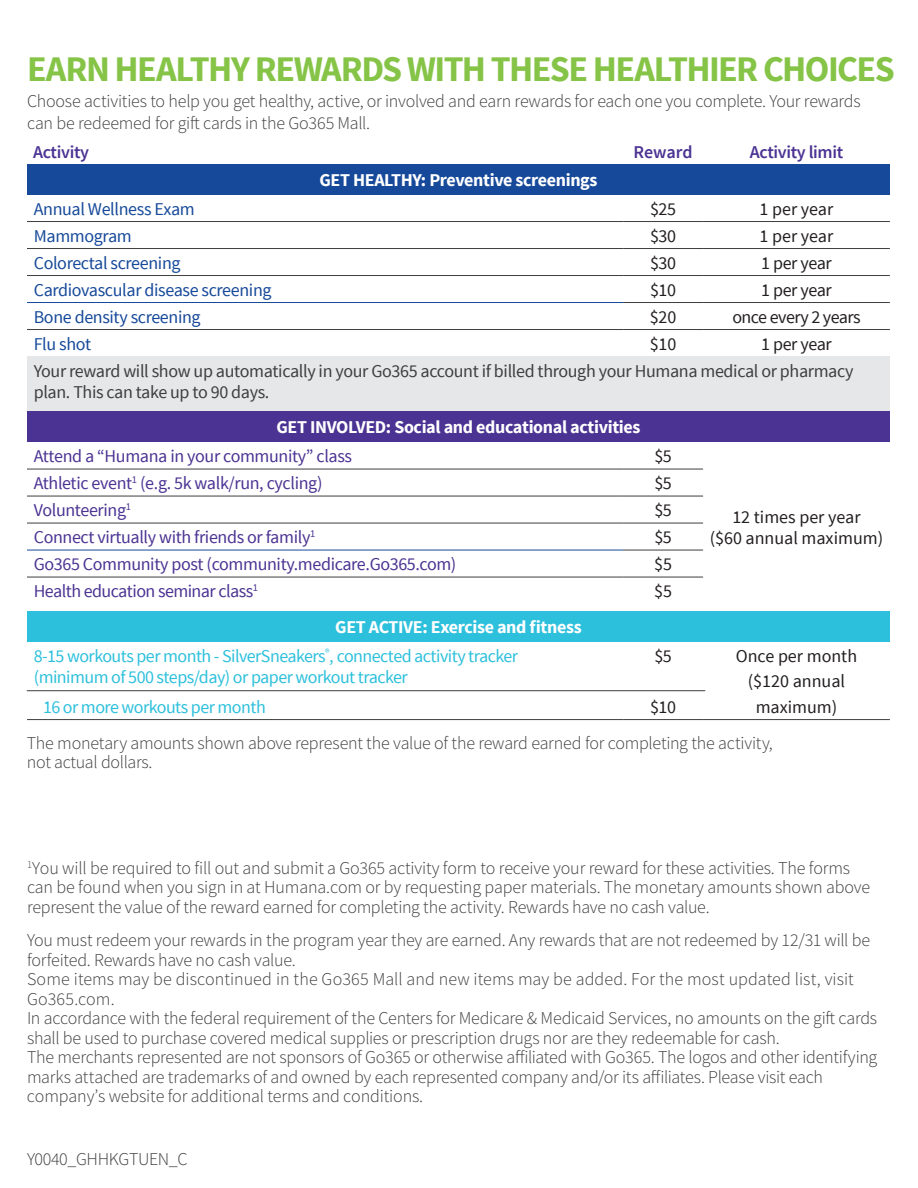
<style>
.page{position:relative;width:918px;height:1188px;background:#fff}
.page>*{position:absolute;margin:0;border:0;box-sizing:border-box;transform-origin:0 0}
.t1{font:700 36px "Source Sans Pro";letter-spacing:-.045em;color:#85c447}
.t2{font:300 18px/19.5px "Source Sans Pro";letter-spacing:-.01em;color:#3e3e3f}
.t3{font:18px "Source Sans Pro";letter-spacing:-.02em;color:#4b3393}
.t4{font:18px/25.5px "Source Sans Pro";color:#231f20;text-align:center}
.t5{font:18px/21px "Source Sans Pro";letter-spacing:-.03em;color:#2dc0dc}
.t6{font:18px/21px "Source Sans Pro";letter-spacing:-.02em;color:#3e3e3f}
.t7{font:18px "Source Sans Pro";letter-spacing:-.02em;color:#164999}
.t8{font:700 18px "Source Sans Pro";letter-spacing:-.02em;color:#fff}
.t9{font:600 18px "Source Sans Pro";letter-spacing:-.02em;color:#4b3393}
.t10{font:18px "Source Sans Pro";letter-spacing:-.03em;color:#231f20}
</style>
<div class="page">
<div style="left:27px;top:164px;width:863px;height:31px;background:#164999"></div>
<div style="left:27px;top:357px;width:863px;height:54px;background:#e6e7e9"></div>
<div style="left:27px;top:411px;width:863px;height:31px;background:#4b3393"></div>
<svg style="left:27px;top:468px;width:676px;height:55px"></svg>
<svg style="left:27px;top:549px;width:676px;height:28px"></svg>
<div style="left:27px;top:611px;width:863px;height:31px;background:#2dc0dc"></div>
<hr style="left:27px;top:302px;width:596px;height:1px;background:#164999">
<hr style="left:27px;top:550px;width:596px;height:1px;background:#164999">
<hr style="left:27px;top:221px;width:596px;height:1px;background:#3e3e3f">
<hr style="left:623px;top:221px;width:80px;height:1px;background:#3e3e3f">
<hr style="left:703px;top:221px;width:187px;height:1px;background:#3e3e3f">
<hr style="left:27px;top:248px;width:596px;height:1px;background:#3e3e3f">
<hr style="left:623px;top:248px;width:80px;height:1px;background:#3e3e3f">
<hr style="left:703px;top:248px;width:187px;height:1px;background:#3e3e3f">
<hr style="left:27px;top:275px;width:596px;height:1px;background:#3e3e3f">
<hr style="left:623px;top:275px;width:80px;height:1px;background:#3e3e3f">
<hr style="left:703px;top:275px;width:187px;height:1px;background:#3e3e3f">
<hr style="left:623px;top:302px;width:80px;height:1px;background:#3e3e3f">
<hr style="left:703px;top:302px;width:187px;height:1px;background:#3e3e3f">
<hr style="left:27px;top:329px;width:596px;height:1px;background:#3e3e3f">
<hr style="left:623px;top:329px;width:80px;height:1px;background:#3e3e3f">
<hr style="left:703px;top:329px;width:187px;height:1px;background:#3e3e3f">
<hr style="left:27px;top:469px;width:596px;height:1px;background:#3e3e3f">
<hr style="left:623px;top:469px;width:80px;height:1px;background:#3e3e3f">
<hr style="left:27px;top:496px;width:596px;height:1px;background:#3e3e3f">
<hr style="left:623px;top:496px;width:80px;height:1px;background:#3e3e3f">
<hr style="left:27px;top:523px;width:596px;height:1px;background:#3e3e3f">
<hr style="left:623px;top:523px;width:80px;height:1px;background:#3e3e3f">
<hr style="left:623px;top:550px;width:80px;height:1px;background:#3e3e3f">
<hr style="left:27px;top:577px;width:596px;height:1px;background:#3e3e3f">
<hr style="left:623px;top:577px;width:80px;height:1px;background:#3e3e3f">
<hr style="left:27px;top:719px;width:596px;height:1px;background:#3e3e3f">
<hr style="left:623px;top:719px;width:80px;height:1px;background:#3e3e3f">
<hr style="left:703px;top:719px;width:187px;height:1px;background:#3e3e3f">
<hr style="left:27px;top:690px;width:678px;height:1px;background:#3e3e3f">
<p class="t1" style="left:27px;top:46px;width:869px">EARN HEALTHY REWARDS WITH THESE HEALTHIER CHOICES</p>
<p class="t2" style="left:27px;top:90px;width:835px;line-height:22.5px">Choose activities to help you get healthy, active, or involved and earn rewards for each one you complete. Your rewards can be redeemed for gift cards in the Go365 Mall.</p>
<p class="t9" style="left:33px;top:140px;width:58px">Activity</p>
<p class="t9" style="left:634px;top:140px;width:61px">Reward</p>
<p class="t9" style="left:750px;top:140px;width:95px">Activity limit</p>
<p class="t8" style="left:319px;top:168px;width:280px">GET HEALTHY: Preventive screenings</p>
<p class="t7" style="left:34px;top:198px;width:163px">Annual Wellness Exam</p>
<p class="t4" style="left:650px;top:196px;width:28px">$25</p>
<p class="t4" style="left:760px;top:196px;width:75px">1 per year</p>
<p class="t7" style="left:34px;top:225px;width:100px">Mammogram</p>
<p class="t4" style="left:650px;top:223px;width:28px">$30</p>
<p class="t4" style="left:760px;top:223px;width:75px">1 per year</p>
<p class="t7" style="left:34px;top:252px;width:148px">Colorectal screening</p>
<p class="t4" style="left:650px;top:250px;width:28px">$30</p>
<p class="t4" style="left:761px;top:250px;width:72px">1 per year</p>
<p class="t7" style="left:34px;top:279px;width:239px">Cardiovascular disease screening</p>
<p class="t4" style="left:650px;top:277px;width:28px">$10</p>
<p class="t4" style="left:761px;top:277px;width:72px">1 per year</p>
<p class="t7" style="left:34px;top:306px;width:168px">Bone density screening</p>
<p class="t4" style="left:650px;top:304px;width:28px">$20</p>
<p class="t10" style="left:732px;top:306px;width:130px">once every 2 years</p>
<p class="t7" style="left:34px;top:333px;width:59px">Flu shot</p>
<p class="t4" style="left:650px;top:331px;width:28px">$10</p>
<p class="t4" style="left:761px;top:331px;width:72px">1 per year</p>
<p class="t6" style="left:34px;top:361px;width:821px">Your reward will show up automatically in your Go365 account if billed through your Humana medical or pharmacy plan. This can take up to 90 days.</p>
<p class="t8" style="left:276px;top:416px;width:366px">GET INVOLVED: Social and educational activities</p>
<p class="t3" style="left:34px;top:445px;width:320px">Attend a “Humana in your community” class</p>
<p class="t4" style="left:654px;top:444px;width:19px">$5</p>
<p class="t3" style="left:34px;top:472px;width:290px">Athletic event<sup>1</sup> (e.g. 5k walk/run, cycling)</p>
<p class="t4" style="left:654px;top:471px;width:19px">$5</p>
<p class="t3" style="left:34px;top:499px;width:99px">Volunteering<sup>1</sup></p>
<p class="t4" style="left:654px;top:498px;width:19px">$5</p>
<p class="t3" style="left:34px;top:526px;width:283px">Connect virtually with friends or family<sup>1</sup></p>
<p class="t4" style="left:654px;top:525px;width:19px">$5</p>
<p class="t3" style="left:34px;top:553px;width:424px">Go365 Community post (community.medicare.Go365.com)</p>
<p class="t4" style="left:654px;top:552px;width:19px">$5</p>
<p class="t3" style="left:34px;top:580px;width:226px">Health education seminar class<sup>1</sup></p>
<p class="t4" style="left:654px;top:579px;width:19px">$5</p>
<p class="t8" style="left:335px;top:615px;width:248px">GET ACTIVE: Exercise and fitness</p>
<p class="t5" style="left:34px;top:646px;width:486px">8-15 workouts per month - SilverSneakers<sup>®</sup>, connected activity tracker (minimum of 500 steps/day) or paper workout tracker</p>
<p class="t5" style="left:43px;top:697px;width:224px">16 or more workouts per month</p>
<p class="t4" style="left:654px;top:643px;width:19px">$5</p>
<p class="t4" style="left:650px;top:694px;width:28px">$10</p>
<p class="t4" style="left:732px;top:504px;width:130px">12 times per year</p>
<p class="t4" style="left:710px;top:525px;width:175px">($60 annual maximum)</p>
<p class="t4" style="left:736px;top:643px;width:123px">Once per month</p>
<p class="t4" style="left:748px;top:669px;width:99px">($120 annual maximum)</p>
<p class="t2" style="left:27px;top:733px;width:748px">The monetary amounts shown above represent the value of the reward earned for completing the activity, not actual dollars.</p>
<p class="t2" style="left:27px;top:858px;width:845px"><sup>1</sup>You will be required to fill out and submit a Go365 activity form to receive your reward for these activities. The forms can be found when you sign in at Humana.com or by requesting paper materials. The monetary amounts shown above represent the value of the reward earned for completing the activity. Rewards have no cash value.</p>
<p class="t2" style="left:27px;top:931px;width:852px">You must redeem your rewards in the program year they are earned. Any rewards that are not redeemed by 12/31 will be forfeited. Rewards have no cash value.<br>Some items may be discontinued in the Go365 Mall and new items may be added. For the most updated list, visit Go365.com.<br>In accordance with the federal requirement of the Centers for Medicare &amp; Medicaid Services, no amounts on the gift cards shall be used to purchase covered medical supplies or prescription drugs nor are they redeemable for cash.<br>The merchants represented are not sponsors of Go365 or otherwise affiliated with Go365. The logos and other identifying marks attached are trademarks of and owned by each represented company and/or its affiliates. Please visit each company’s website for additional terms and conditions.</p>
<p class="t2" style="left:27px;top:1149px;width:162px">Y0040_GHHKGTUEN_C</p>
</div>
